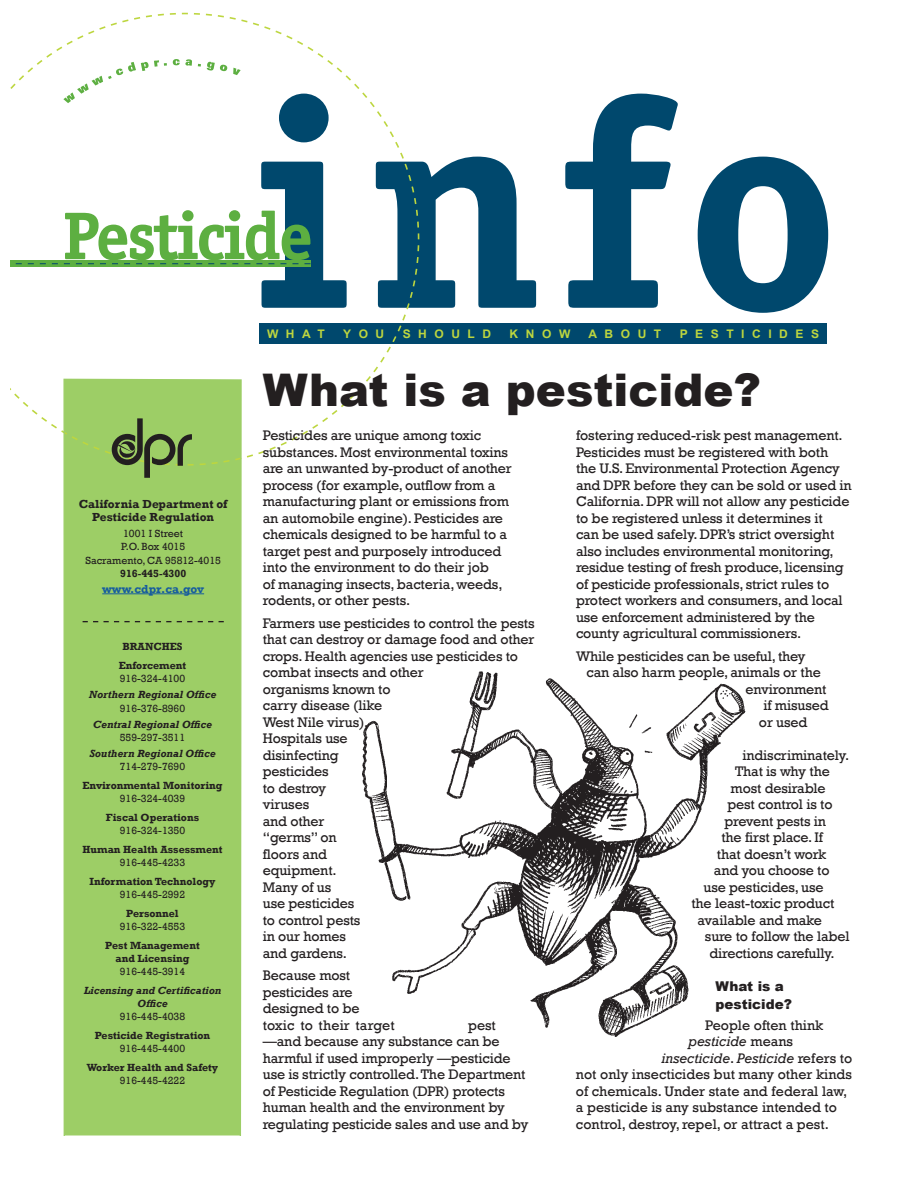
<style>
.page{position:relative;width:918px;height:1188px;background:#fff}
.page>*{position:absolute;margin:0;border:0;box-sizing:border-box;transform-origin:0 0}
.t1{font:900 45px "Arial";color:#231f20}
.t2{font:14.25px/16.5px "Rockwell";letter-spacing:-.01em;color:#231f20}
.t3{font:italic 14.25px "Rockwell";color:#231f20}
.t4{font:900 13.5px/18px "Arial";color:#231f20}
.t5{font:700 12px/13.4px "Rockwell";color:#231f20;text-align:center}
.t6{font:700 12px "Rockwell";color:#175d9e}
.t7{font:700 11.85px "Arial";letter-spacing:.625em;color:#bdd63f}
.t8{font:10.65px/13.4px "Rockwell";color:#231f20;text-align:center}
.t9{font:700 10.65px/13.4px "Rockwell";color:#231f20;text-align:center}
.t10{font:italic 700 10.65px/13.4px "Rockwell";color:#231f20;text-align:center}
.s1{font-style:normal}
</style>
<div class="page">
<svg style="left:419px;top:157px;width:117px;height:151px"></svg>
<svg style="left:565px;top:94px;width:113px;height:214px"></svg>
<svg style="left:698px;top:157px;width:130px;height:156px"></svg>
<div style="left:260px;top:323px;width:567px;height:21px;background:#00486d"></div>
<svg style="left:11px;top:13px;width:408px;height:445px"></svg>
<svg style="left:11px;top:59px;width:336px;height:249px"></svg>
<img style="left:362px;top:671px;width:384px;height:366px">
<div style="left:63px;top:378px;width:179px;height:758px;background:#9dce66"></div>
<hr style="left:102px;top:593px;width:102px;height:1px;background:#175d9e">
<svg style="left:83px;top:621px;width:141px;height:1px"></svg>
<p class="t5" style="left:79px;top:497px;width:150px">California Department of<br>Pesticide Regulation</p>
<p class="t8" style="left:85px;top:527px;width:137px">1001 I Street<br>P.O. Box 4015<br>Sacramento, CA 95812-4015</p>
<p class="t9" style="left:120px;top:567px;width:68px">916-445-4300</p>
<p class="t6" style="left:102px;top:582px;width:103px">www.cdpr.ca.gov</p>
<p class="t9" style="left:122px;top:640px;width:62px">BRANCHES</p>
<p class="t9" style="left:119px;top:659px;width:69px">Enforcement</p>
<p class="t8" style="left:120px;top:672px;width:67px">916-324-4100</p>
<p class="t10" style="left:89px;top:688px;width:129px">Northern Regional Office</p>
<p class="t8" style="left:120px;top:701px;width:67px">916-376-8960</p>
<p class="t10" style="left:93px;top:718px;width:121px">Central Regional Office</p>
<p class="t8" style="left:120px;top:731px;width:67px">559-297-3511</p>
<p class="t10" style="left:89px;top:747px;width:128px">Southern Regional Office</p>
<p class="t8" style="left:120px;top:760px;width:67px">714-279-7690</p>
<p class="t9" style="left:82px;top:779px;width:142px">Environmental Monitoring</p>
<p class="t8" style="left:120px;top:792px;width:67px">916-324-4039</p>
<p class="t9" style="left:106px;top:810px;width:95px">Fiscal Operations</p>
<p class="t8" style="left:120px;top:824px;width:67px">916-324-1350</p>
<p class="t9" style="left:82px;top:842px;width:142px">Human Health Assessment</p>
<p class="t9" style="left:90px;top:874px;width:127px">Information Technology</p>
<p class="t8" style="left:120px;top:888px;width:67px">916-445-2992</p>
<p class="t9" style="left:126px;top:906px;width:54px">Personnel</p>
<p class="t8" style="left:120px;top:920px;width:67px">916-322-4553</p>
<p class="t9" style="left:105px;top:938px;width:96px">Pest Management and Licensing</p>
<p class="t8" style="left:120px;top:965px;width:67px">916-445-3914</p>
<p class="t10" style="left:84px;top:984px;width:139px">Licensing and Certification<br>Office</p>
<p class="t8" style="left:120px;top:1010px;width:67px">916-445-4038</p>
<p class="t9" style="left:95px;top:1029px;width:117px">Pesticide Registration</p>
<p class="t8" style="left:120px;top:1042px;width:67px">916-445-4400</p>
<p class="t9" style="left:87px;top:1061px;width:133px">Worker Health and Safety</p>
<p class="t8" style="left:120px;top:1074px;width:67px">916-445-4222</p>
<p class="t8" style="left:120px;top:856px;width:67px">916-445-4233</p>
<p class="t7" style="left:267px;top:326px;width:59px">WHAT</p>
<p class="t7" style="left:343px;top:326px;width:43px">YOU</p>
<p class="t7" style="left:403px;top:326px;width:90px">SHOULD</p>
<p class="t7" style="left:510px;top:326px;width:62px">KNOW</p>
<p class="t7" style="left:588px;top:326px;width:74px">ABOUT</p>
<p class="t7" style="left:680px;top:326px;width:141px">PESTICIDES</p>
<h1 class="t1" style="left:263px;top:357px;width:500px">What is a pesticide?</h1>
<p class="t2" style="left:263px;top:427px;width:251px">Pesticides are unique among toxic substances. Most environmental toxins are an unwanted by-product of another process (for example, outflow from a manufacturing plant or emissions from an automobile engine). Pesticides are chemicals designed to be harmful to a target pest and purposely introduced into the environment to do their job<br>of managing insects, bacteria, weeds, rodents, or other pests.</p>
<p class="t2" style="left:263px;top:615px;width:273px">Farmers use pesticides to control the pests that can destroy or damage food and other crops. Health agencies use pesticides to combat insects and other<br>organisms known to<br>carry disease (like<br>West Nile virus).<br>Hospitals use<br>disinfecting<br>pesticides<br>to destroy<br>viruses<br>and other<br>“germs” on<br>floors and<br>equipment.<br>Many of us<br>use pesticides<br>to control pests<br>in our homes<br>and gardens.</p>
<p class="t2" style="left:263px;top:967px;width:133px">Because most pesticides are designed to be toxic to their target</p>
<p class="t2" style="left:576px;top:427px;width:277px">fostering reduced-risk pest management.<br>Pesticides must be registered with both the U.S. Environmental Protection Agency and DPR before they can be sold or used in California. DPR will not allow any pesticide to be registered unless it determines it<br>can be used safely. DPR’s strict oversight also includes environmental monitoring, residue testing of fresh produce, licensing of pesticide professionals, strict rules to protect workers and consumers, and local use enforcement administered by the county agricultural commissioners.</p>
<p class="t2" style="left:576px;top:648px;width:231px">While pesticides can be useful, they</p>
<p class="t2" style="left:587px;top:664px;width:236px">can also harm people, animals or the</p>
<p class="t2" style="left:746px;top:681px;width:83px">environment</p>
<p class="t2" style="left:764px;top:697px;width:67px">if misused</p>
<p class="t2" style="left:759px;top:714px;width:50px">or used</p>
<p class="t2" style="left:742px;top:747px;width:108px">indiscriminately.</p>
<p class="t2" style="left:735px;top:763px;width:96px">That is why the</p>
<p class="t2" style="left:730px;top:780px;width:97px">most desirable</p>
<p class="t2" style="left:727px;top:796px;width:107px">pest control is to</p>
<p class="t2" style="left:724px;top:813px;width:103px">prevent pests in</p>
<p class="t2" style="left:721px;top:829px;width:103px">the first place. If</p>
<p class="t2" style="left:717px;top:846px;width:111px">that doesn’t work</p>
<p class="t2" style="left:714px;top:862px;width:117px">and you choose to</p>
<p class="t2" style="left:703px;top:879px;width:122px">use pesticides, use</p>
<p class="t2" style="left:691px;top:895px;width:144px">the least-toxic product</p>
<p class="t2" style="left:697px;top:912px;width:126px">available and make</p>
<p class="t2" style="left:705px;top:928px;width:146px">sure to follow the label</p>
<p class="t2" style="left:709px;top:945px;width:127px">directions carefully.</p>
<h2 class="t4" style="left:716px;top:976px;width:78px">What is a pesticide?</h2>
<p class="t2" style="left:705px;top:1017px;width:120px">People often think</p>
<p class="t3" style="left:688px;top:1033px;width:106px">pesticide <span class="s1">means</span></p>
<p class="t3" style="left:661px;top:1050px;width:192px">insecticide<span class="s1">.</span> Pesticide <span class="s1">refers to</span></p>
<p class="t2" style="left:576px;top:1066px;width:278px">not only insecticides but many other kinds</p>
<p class="t2" style="left:576px;top:1083px;width:273px">of chemicals. Under state and federal law,</p>
<p class="t2" style="left:576px;top:1099px;width:262px">a pesticide is any substance intended to</p>
<p class="t2" style="left:576px;top:1116px;width:254px">control, destroy, repel, or attract a pest.</p>
<p class="t2" style="left:263px;top:1017px;width:267px;text-indent:205px">pest —and because any substance can be harmful if used improperly —pesticide use is strictly controlled. The Department of Pesticide Regulation (DPR) protects human health and the environment by regulating pesticide sales and use and by</p>
</div>
